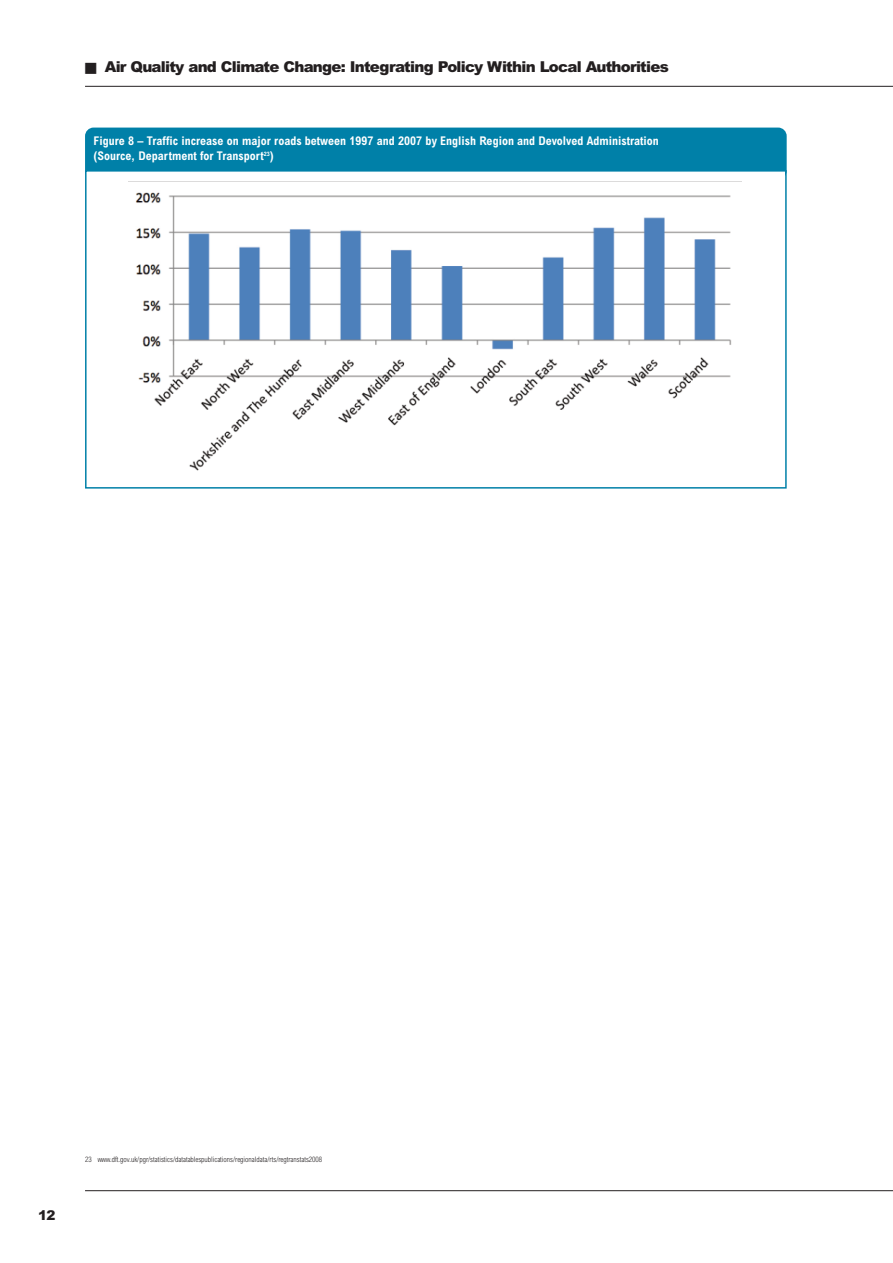
<style>
.page{position:relative;width:893px;height:1263px;background:#fff}
.page>*{position:absolute;margin:0;border:0;box-sizing:border-box;transform-origin:0 0}
.t1{font:900 15px "Arial";letter-spacing:-.05em;color:#231f20}
.t2{font:900 13.5px "Arial";color:#231f20}
.t3{font:700 condensed 12px/15px "Arial";color:#fff}
.t4{font:300 condensed 7.5px "Arial";color:#231f20}
</style>
<div class="page">
<hr style="left:85px;top:1190px;width:808px;height:1px;background:#231f20">
<hr style="left:85px;top:86px;width:808px;height:1px;background:#231f20">
<div style="left:85px;top:128px;width:702px;height:51px;background:#0080a8;border-radius:9px"></div>
<div style="left:87px;top:172px;width:698px;height:315px;background:#fff"></div>
<div style="left:85px;top:170px;width:702px;height:319px;border:2px solid #0080a8"></div>
<img style="left:129px;top:181px;width:612px;height:290px">
<p class="t1" style="left:85px;top:61px;width:585px">■ Air Quality and Climate Change: Integrating Policy Within Local Authorities</p>
<p class="t3" style="left:93px;top:135px;width:567px">Figure 8 – Traffic increase on major roads between 1997 and 2007 by English Region and Devolved Administration (Source, Department for Transport<sup>23</sup>)</p>
<p class="t2" style="left:38px;top:1210px;width:19px">12</p>
<p class="t4" style="left:85px;top:1157px;width:239px">23 www.dft.gov.uk/pgr/statistics/datatablespublications/regionaldata/rts/regtranstats2008</p>
</div>
